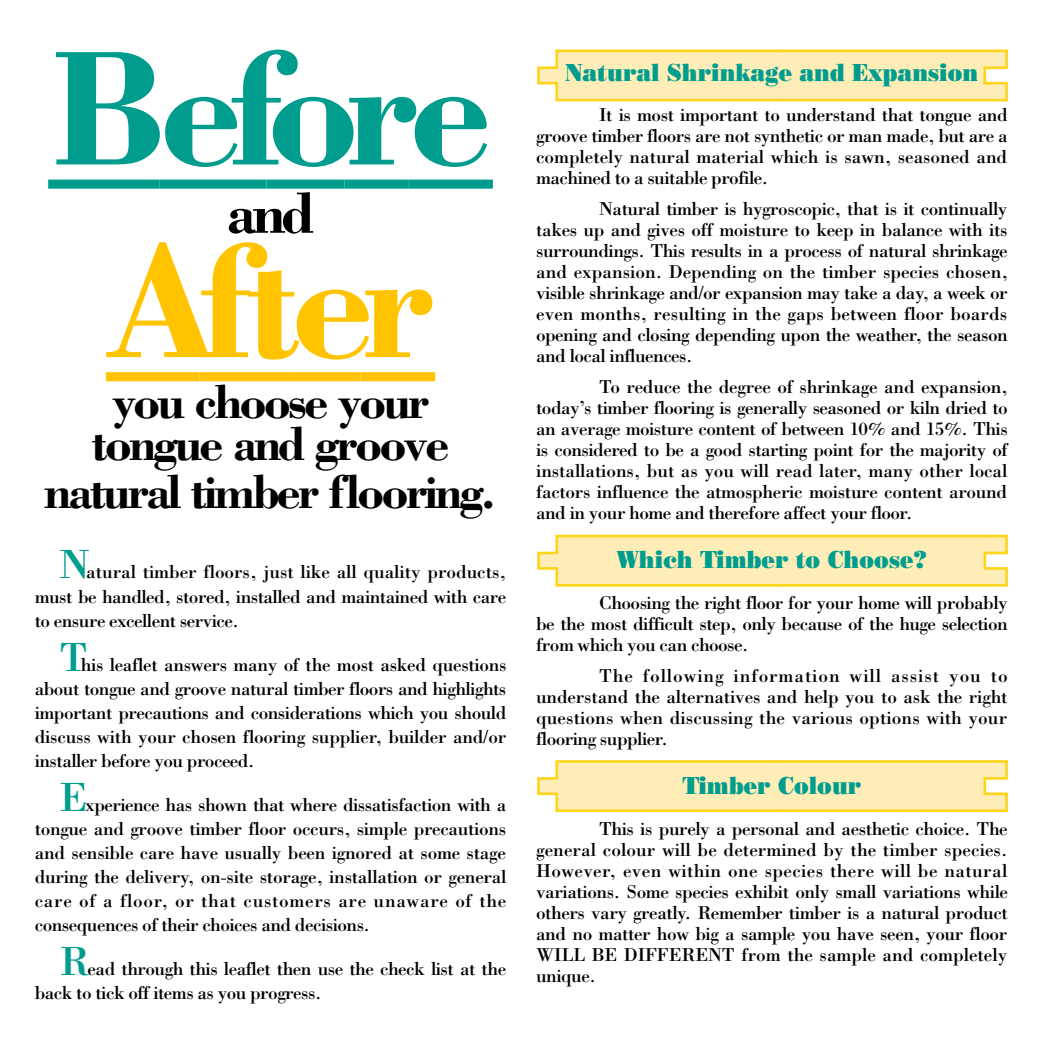
<style>
.page{position:relative;width:1042px;height:1042px;background:#fff}
.page>*{position:absolute;margin:0;border:0;box-sizing:border-box;transform-origin:0 0}
.t1{font:700 168px "Bodoni";letter-spacing:-.08em;color:#009d8e}
.t2{font:700 168px "Bodoni";letter-spacing:-.075em;color:#ffc300}
.t3{font:700 59.5px "Bodoni";color:#000}
.t4{font:700 49px/42px "Bodoni";letter-spacing:-.06em;color:#000;text-align:center}
.t5{font:24.5px "Bodoni Poster";color:#009d8e;scale:.9 1}
.t6{font:19.25px/21px "Bodoni";letter-spacing:-.03em;color:#000;text-align:justify}
.s1{font-size:42px;color:#009d8e}
</style>
<div class="page">
<div style="left:48px;top:179px;width:111px;height:10px;background:#009d8e"></div>
<div style="left:159px;top:179px;width:71px;height:10px;background:#009d8e"></div>
<div style="left:230px;top:179px;width:36px;height:10px;background:#009d8e"></div>
<div style="left:266px;top:179px;width:78px;height:10px;background:#009d8e"></div>
<div style="left:344px;top:179px;width:65px;height:10px;background:#009d8e"></div>
<div style="left:409px;top:179px;width:84px;height:10px;background:#009d8e"></div>
<div style="left:106px;top:372px;width:93px;height:9px;background:#ffc300"></div>
<div style="left:199px;top:372px;width:92px;height:9px;background:#ffc300"></div>
<div style="left:291px;top:372px;width:69px;height:9px;background:#ffc300"></div>
<div style="left:360px;top:372px;width:75px;height:9px;background:#ffc300"></div>
<svg style="left:537px;top:535px;width:471px;height:52px;background:#feeba9"></svg>
<svg style="left:537px;top:760px;width:471px;height:53px;background:#feeba9"></svg>
<svg style="left:537px;top:49px;width:471px;height:53px;background:#feeba9"></svg>
<h1 class="t1" style="left:48px;top:50px;width:446px">Before</h1>
<h2 class="t3" style="left:226px;top:192px;width:90px">and</h2>
<h1 class="t2" style="left:106px;top:242px;width:331px">After</h1>
<h3 class="t4" style="left:91px;top:386px;width:359px">you choose your tongue and groove</h3>
<h3 class="t4" style="left:44px;top:475px;width:454px">natural timber flooring.</h3>
<p class="t6" style="left:35px;top:562px;width:473px;line-height:24.2px;text-indent:25px"><span class="s1">N</span>atural timber floors, just like all quality products, must be handled, stored, installed and maintained with care to ensure excellent service.</p>
<p class="t6" style="left:35px;top:654px;width:473px;line-height:24.2px;text-indent:25px"><span class="s1">T</span>his leaflet answers many of the most asked questions about tongue and groove natural timber floors and highlights important precautions and considerations which you should discuss with your chosen flooring supplier, builder and/or installer before you proceed.</p>
<p class="t6" style="left:35px;top:794px;width:473px;line-height:24.2px;text-indent:25px"><span class="s1">E</span>xperience has shown that where dissatisfaction with a tongue and groove timber floor occurs, simple precautions and sensible care have usually been ignored at some stage during the delivery, on-site storage, installation or general care of a floor, or that customers are unaware of the consequences of their choices and decisions.</p>
<p class="t6" style="left:35px;top:958px;width:473px;line-height:24.2px;text-indent:25px"><span class="s1">R</span>ead through this leaflet then use the check list at the back to tick off items as you progress.</p>
<p class="t5" style="left:565px;top:64px;width:460px">Natural Shrinkage and Expansion</p>
<p class="t6" style="left:536px;top:106px;width:473px;text-indent:63px">It is most important to understand that tongue and groove timber floors are not synthetic or man made, but are a completely natural material which is sawn, seasoned and machined to a suitable profile.</p>
<p class="t6" style="left:536px;top:200px;width:473px;text-indent:63px">Natural timber is hygroscopic, that is it continually takes up and gives off moisture to keep in balance with its surroundings. This results in a process of natural shrinkage and expansion. Depending on the timber species chosen, visible shrinkage and/or expansion may take a day, a week or even months, resulting in the gaps between floor boards opening and closing depending upon the weather, the season and local influences.</p>
<p class="t6" style="left:536px;top:378px;width:473px;text-indent:63px">To reduce the degree of shrinkage and expansion, today’s timber flooring is generally seasoned or kiln dried to an average moisture content of between 10% and 15%. This is considered to be a good starting point for the majority of installations, but as you will read later, many other local factors influence the atmospheric moisture content around and in your home and therefore affect your floor.</p>
<p class="t5" style="left:616px;top:550px;width:346px">Which Timber to Choose?</p>
<p class="t6" style="left:536px;top:594px;width:473px;text-indent:63px">Choosing the right floor for your home will probably be the most difficult step, only because of the huge selection from which you can choose.</p>
<p class="t6" style="left:536px;top:667px;width:473px;text-indent:63px">The following information will assist you to understand the alternatives and help you to ask the right questions when discussing the various options with your flooring supplier.</p>
<p class="t5" style="left:682px;top:776px;width:200px">Timber Colour</p>
<p class="t6" style="left:536px;top:820px;width:473px;text-indent:63px">This is purely a personal and aesthetic choice. The general colour will be determined by the timber species.<br>However, even within one species there will be natural variations. Some species exhibit only small variations while others vary greatly. Remember timber is a natural product and no matter how big a sample you have seen, your floor WILL BE DIFFERENT from the sample and completely unique.</p>
</div>
